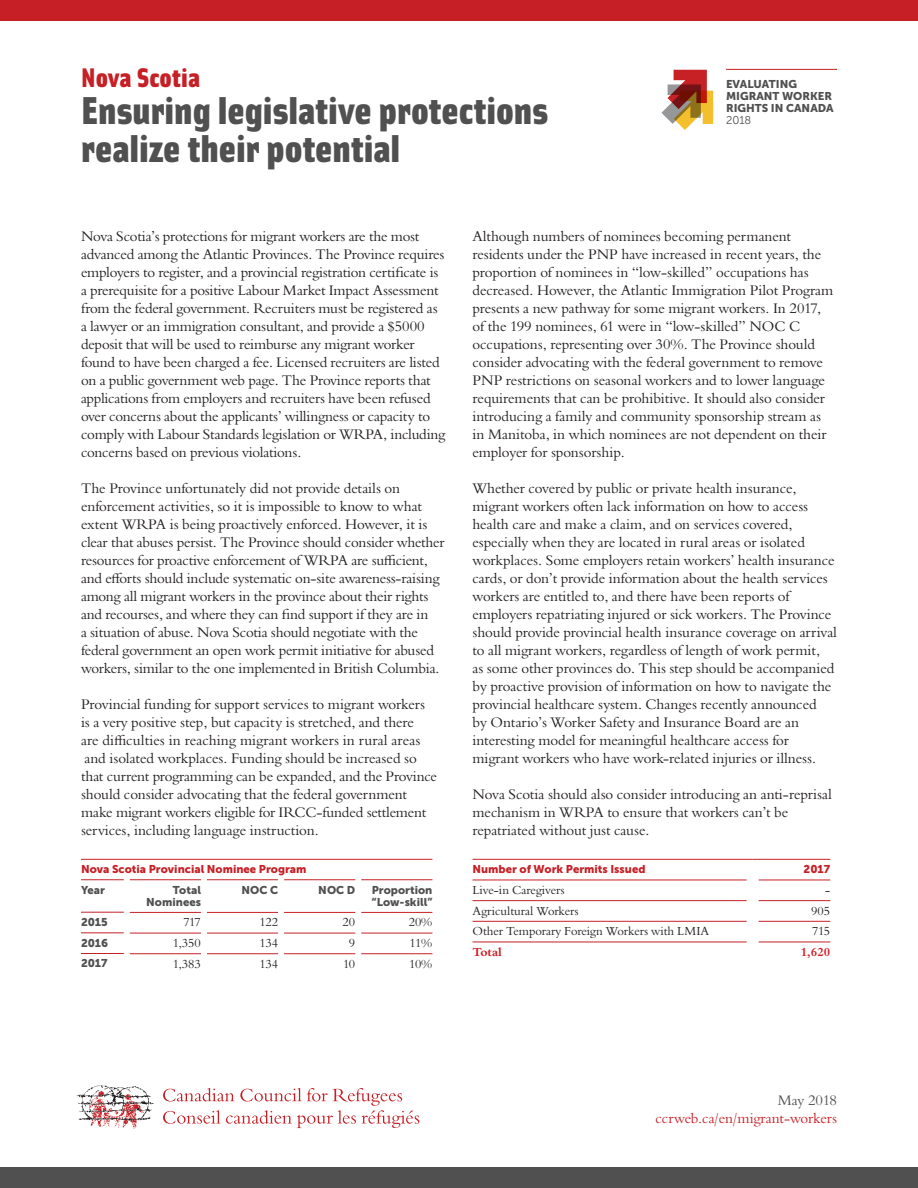
<style>
.page{position:relative;width:918px;height:1188px;background:#fff}
.page>*{position:absolute;margin:0;border:0;box-sizing:border-box;transform-origin:0 0}
.t1{font:900 39px/37.5px "Solex";color:#505051}
.t2{font:900 27px "Solex";letter-spacing:.01em;color:#c62026}
.Copy{font:14.25px/18px "Borgia Pro";letter-spacing:-.01em;color:#231f20}
.t3{font:14.25px "Borgia Pro";color:#c62026}
.t4{font:14.25px "Borgia Pro";letter-spacing:-.02em;color:#505051}
.Copy-LongTextCheat{font:12px "Borgia Pro";color:#231f20}
.Copy-LongTextCheat-2{font:700 12px "Borgia Pro";letter-spacing:-.005em;color:#c62026}
.Copy-LongTextCheat-3{font:700 12px "Borgia Pro";color:#d2232a}
.ReportCard_Subtitles{font:11.25px/12px "Museo Sans 900";color:#505051}
.ReportCard_Subtitles-2{font:11.25px "Museo Sans 900";color:#c62026}
.t5{font:11.25px "Museo Sans 300";color:#505051}
</style>
<div class="page">
<div style="left:0;top:0;width:918px;height:21px;background:#c62026"></div>
<div style="left:0;top:1167px;width:918px;height:21px;background:#505051"></div>
<hr style="left:726px;top:69px;width:111px;height:1px;background:#c62026">
<svg style="left:661px;top:70px;width:52px;height:60px"></svg>
<svg style="left:163px;top:1088px;width:256px;height:40px"></svg>
<svg style="left:76px;top:1085px;width:78px;height:44px"></svg>
<hr style="left:81px;top:859px;width:351px;height:1px;background:#c62026">
<hr style="left:81px;top:879px;width:43px;height:1px;background:#c62026">
<hr style="left:130px;top:879px;width:71px;height:1px;background:#c62026">
<hr style="left:207px;top:879px;width:71px;height:1px;background:#c62026">
<hr style="left:284px;top:879px;width:71px;height:1px;background:#c62026">
<hr style="left:361px;top:879px;width:71px;height:1px;background:#c62026">
<hr style="left:81px;top:912px;width:43px;height:1px;background:#c62026">
<hr style="left:130px;top:912px;width:71px;height:1px;background:#c62026">
<hr style="left:207px;top:912px;width:71px;height:1px;background:#c62026">
<hr style="left:284px;top:912px;width:71px;height:1px;background:#c62026">
<hr style="left:361px;top:912px;width:71px;height:1px;background:#c62026">
<hr style="left:81px;top:932px;width:43px;height:1px;background:#c62026">
<hr style="left:130px;top:933px;width:71px;height:1px;background:#c62026">
<hr style="left:207px;top:933px;width:71px;height:1px;background:#c62026">
<hr style="left:284px;top:933px;width:71px;height:1px;background:#c62026">
<hr style="left:361px;top:933px;width:71px;height:1px;background:#c62026">
<hr style="left:81px;top:953px;width:43px;height:1px;background:#c62026">
<hr style="left:130px;top:953px;width:71px;height:1px;background:#c62026">
<hr style="left:207px;top:953px;width:71px;height:1px;background:#c62026">
<hr style="left:284px;top:953px;width:71px;height:1px;background:#c62026">
<hr style="left:361px;top:953px;width:71px;height:1px;background:#c62026">
<hr style="left:472px;top:859px;width:281px;height:1px;background:#c62026">
<hr style="left:753px;top:859px;width:77px;height:1px;background:#c62026">
<hr style="left:472px;top:880px;width:275px;height:1px;background:#c62026">
<hr style="left:759px;top:880px;width:71px;height:1px;background:#c62026">
<hr style="left:472px;top:900px;width:275px;height:1px;background:#c62026">
<hr style="left:759px;top:900px;width:71px;height:1px;background:#c62026">
<hr style="left:472px;top:921px;width:275px;height:1px;background:#c62026">
<hr style="left:759px;top:921px;width:71px;height:1px;background:#c62026">
<hr style="left:472px;top:942px;width:275px;height:1px;background:#c62026">
<hr style="left:759px;top:942px;width:71px;height:1px;background:#c62026">
<p class="t2" style="left:81px;top:59px;width:120px">Nova Scotia</p>
<p class="t1" style="left:81px;top:90px;width:469px">Ensuring legislative protections realize their potential</p>
<p class="ReportCard_Subtitles" style="left:726px;top:78px;width:109px">EVALUATING<br>MIGRANT WORKER<br>RIGHTS IN CANADA</p>
<p class="t5" style="left:726px;top:114px;width:27px">2018</p>
<p class="Copy" style="left:81px;top:227px;width:366px">Nova Scotia’s protections for migrant workers are the most advanced among the Atlantic Provinces. The Province requires employers to register, and a provincial registration certificate is a prerequisite for a positive Labour Market Impact Assessment from the federal government. Recruiters must be registered as a lawyer or an immigration consultant, and provide a $5000 deposit that will be used to reimburse any migrant worker found to have been charged a fee. Licensed recruiters are listed on a public government web page. The Province reports that applications from employers and recruiters have been refused over concerns about the applicants’ willingness or capacity to comply with Labour Standards legislation or WRPA, including concerns based on previous violations.</p>
<p class="Copy" style="left:81px;top:479px;width:365px">The Province unfortunately did not provide details on enforcement activities, so it is impossible to know to what extent WRPA is being proactively enforced. However, it is clear that abuses persist. The Province should consider whether resources for proactive enforcement of WRPA are sufficient, and efforts should include systematic on-site awareness-raising among all migrant workers in the province about their rights and recourses, and where they can find support if they are in<br>a situation of abuse. Nova Scotia should negotiate with the federal government an open work permit initiative for abused workers, similar to the one implemented in British Columbia.</p>
<p class="Copy" style="left:81px;top:695px;width:358px">Provincial funding for support services to migrant workers is a very positive step, but capacity is stretched, and there<br>are difficulties in reaching migrant workers in rural areas and isolated workplaces. Funding should be increased so that current programming can be expanded, and the Province should consider advocating that the federal government make migrant workers eligible for IRCC-funded settlement services, including language instruction.</p>
<p class="ReportCard_Subtitles-2" style="left:81px;top:863px;width:227px">Nova Scotia Provincial Nominee Program</p>
<p class="ReportCard_Subtitles" style="left:81px;top:884px;width:26px">Year</p>
<p class="ReportCard_Subtitles" style="left:146px;top:884px;width:56px;text-align:right">Total<br>Nominees</p>
<p class="ReportCard_Subtitles" style="left:241px;top:884px;width:38px">NOC C</p>
<p class="ReportCard_Subtitles" style="left:318px;top:884px;width:38px">NOC D</p>
<p class="ReportCard_Subtitles" style="left:372px;top:884px;width:62px">Proportion “Low-skill”</p>
<p class="ReportCard_Subtitles" style="left:81px;top:916px;width:28px">2015</p>
<p class="Copy-LongTextCheat" style="left:183px;top:915px;width:19px">717</p>
<p class="Copy-LongTextCheat" style="left:259px;top:915px;width:20px">122</p>
<p class="Copy-LongTextCheat" style="left:343px;top:915px;width:14px">20</p>
<p class="Copy-LongTextCheat" style="left:409px;top:915px;width:25px">20%</p>
<p class="ReportCard_Subtitles" style="left:81px;top:937px;width:29px">2016</p>
<p class="Copy-LongTextCheat" style="left:173px;top:936px;width:30px">1,350</p>
<p class="Copy-LongTextCheat" style="left:259px;top:936px;width:20px">134</p>
<p class="Copy-LongTextCheat" style="left:349px;top:936px;width:8px">9</p>
<p class="Copy-LongTextCheat" style="left:410px;top:936px;width:24px">11%</p>
<p class="ReportCard_Subtitles" style="left:81px;top:957px;width:28px">2017</p>
<p class="Copy-LongTextCheat" style="left:173px;top:956px;width:30px">1,383</p>
<p class="Copy-LongTextCheat" style="left:259px;top:956px;width:20px">134</p>
<p class="Copy-LongTextCheat" style="left:343px;top:956px;width:14px">10</p>
<p class="Copy-LongTextCheat" style="left:409px;top:956px;width:25px">10%</p>
<p class="Copy" style="left:472px;top:227px;width:362px">Although numbers of nominees becoming permanent residents under the PNP have increased in recent years, the proportion of nominees in “low-skilled” occupations has decreased. However, the Atlantic Immigration Pilot Program presents a new pathway for some migrant workers. In 2017, of the 199 nominees, 61 were in “low-skilled” NOC C occupations, representing over 30%. The Province should consider advocating with the federal government to remove PNP restrictions on seasonal workers and to lower language requirements that can be prohibitive. It should also consider introducing a family and community sponsorship stream as in Manitoba, in which nominees are not dependent on their employer for sponsorship.</p>
<p class="Copy" style="left:472px;top:479px;width:366px">Whether covered by public or private health insurance, migrant workers often lack information on how to access health care and make a claim, and on services covered, especially when they are located in rural areas or isolated workplaces. Some employers retain workers’ health insurance cards, or don’t provide information about the health services workers are entitled to, and there have been reports of employers repatriating injured or sick workers. The Province should provide provincial health insurance coverage on arrival to all migrant workers, regardless of length of work permit,<br>as some other provinces do. This step should be accompanied by proactive provision of information on how to navigate the provincial healthcare system. Changes recently announced<br>by Ontario’s Worker Safety and Insurance Board are an interesting model for meaningful healthcare access for migrant workers who have work-related injuries or illness.</p>
<p class="Copy" style="left:472px;top:785px;width:361px">Nova Scotia should also consider introducing an anti-reprisal mechanism in WRPA to ensure that workers can’t be repatriated without just cause.</p>
<p class="ReportCard_Subtitles-2" style="left:472px;top:863px;width:175px">Number of Work Permits Issued</p>
<p class="ReportCard_Subtitles-2" style="left:804px;top:863px;width:28px">2017</p>
<p class="Copy-LongTextCheat" style="left:472px;top:883px;width:94px">Live-in Caregivers</p>
<p class="Copy-LongTextCheat" style="left:825px;top:883px;width:7px">-</p>
<p class="Copy-LongTextCheat" style="left:472px;top:903px;width:108px">Agricultural Workers</p>
<p class="Copy-LongTextCheat" style="left:811px;top:903px;width:20px">905</p>
<p class="Copy-LongTextCheat" style="left:472px;top:924px;width:238px">Other Temporary Foreign Workers with LMIA</p>
<p class="Copy-LongTextCheat" style="left:812px;top:924px;width:20px">715</p>
<p class="Copy-LongTextCheat-2" style="left:472px;top:945px;width:31px">Total</p>
<p class="Copy-LongTextCheat-3" style="left:801px;top:945px;width:31px">1,620</p>
<p class="t4" style="left:778px;top:1091px;width:61px">May 2018</p>
<p class="t3" style="left:656px;top:1109px;width:183px">ccrweb.ca/en/migrant-workers</p>
</div>
